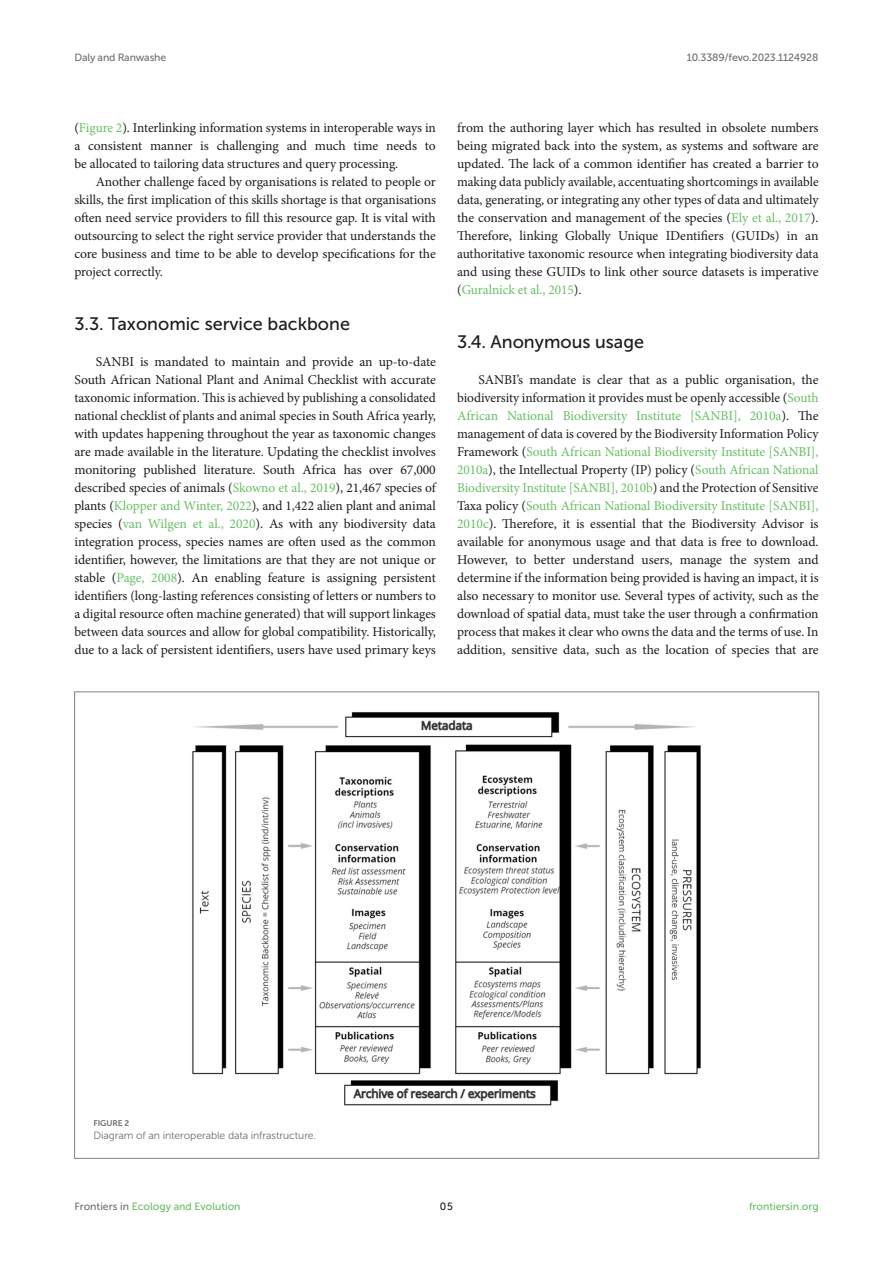
<style>
.page{position:relative;width:893px;height:1263px;background:#fff}
.page>*{position:absolute;margin:0;border:0;box-sizing:border-box;transform-origin:0 0}
.HEAD_2{font:18px "Museo Sans 500";color:#1b1c1b}
.TEXT_FLUSH{font:13.5px/18px "Minion Pro";letter-spacing:-.005em;color:#1b1c1b;text-align:justify}
.TEXT{font:13.5px/18px "Minion Pro";letter-spacing:-.005em;color:#1b1c1b;text-align:justify}
.t1{font:10.5px "Museo Sans 500";color:#65c161}
.FIG_LEG{font:10.5px "Museo Sans 300";letter-spacing:-.01em;color:#706f70}
.t2{font:10.5px "Museo Sans 500";letter-spacing:-.015em;color:#706f70}
.t3{font:10.5px "Museo Sans 500";color:#1b1c1b}
.FIG_HD{font:8.25px "Museo Sans 700";letter-spacing:-.01em;color:#706f70}
.s1{color:#65c161}
.s2{color:#706f70}
</style>
<div class="page">
<img style="left:192px;top:712px;width:509px;height:394px">
<p class="t2" style="left:74px;top:51px;width:93px">Daly and Ranwashe</p>
<p class="t2" style="left:687px;top:51px;width:133px">10.3389/fevo.2023.1124928</p>
<p class="TEXT_FLUSH" style="left:74px;top:119px;width:363px">(<span class="s1">Figure 2</span>). Interlinking information systems in interoperable ways in a consistent manner is challenging and much time needs to be allocated to tailoring data structures and query processing.</p>
<p class="TEXT" style="left:74px;top:173px;width:363px;text-indent:21px">Another challenge faced by organisations is related to people or skills, the first implication of this skills shortage is that organisations often need service providers to fill this resource gap. It is vital with outsourcing to select the right service provider that understands the core business and time to be able to develop specifications for the project correctly.</p>
<p class="HEAD_2" style="left:74px;top:314px;width:277px">3.3. Taxonomic service backbone</p>
<p class="TEXT_FLUSH" style="left:74px;top:353px;width:363px;text-indent:21px">SANBI is mandated to maintain and provide an up-to-date South African National Plant and Animal Checklist with accurate taxonomic information. This is achieved by publishing a consolidated national checklist of plants and animal species in South Africa yearly, with updates happening throughout the year as taxonomic changes are made available in the literature. Updating the checklist involves monitoring published literature. South Africa has over 67,000 described species of animals (<span class="s1">Skowno et al., 2019</span>), 21,467 species of plants (<span class="s1">Klopper and Winter, 2022</span>), and 1,422 alien plant and animal species (<span class="s1">van Wilgen et al., 2020</span>). As with any biodiversity data integration process, species names are often used as the common identifier, however, the limitations are that they are not unique or stable (<span class="s1">Page, 2008</span>). An enabling feature is assigning persistent identifiers (long-lasting references consisting of letters or numbers to a digital resource often machine generated) that will support linkages between data sources and allow for global compatibility. Historically, due to a lack of persistent identifiers, users have used primary keys</p>
<p class="TEXT_FLUSH" style="left:457px;top:119px;width:363px">from the authoring layer which has resulted in obsolete numbers being migrated back into the system, as systems and software are updated. The lack of a common identifier has created a barrier to making data publicly available, accentuating shortcomings in available data, generating, or integrating any other types of data and ultimately the conservation and management of the species (<span class="s1">Ely et al., 2017</span>).<br>Therefore, linking Globally Unique IDentifiers (GUIDs) in an authoritative taxonomic resource when integrating biodiversity data and using these GUIDs to link other source datasets is imperative (<span class="s1">Guralnick et al., 2015</span>).</p>
<p class="HEAD_2" style="left:457px;top:332px;width:189px">3.4. Anonymous usage</p>
<p class="TEXT_FLUSH" style="left:457px;top:371px;width:363px;text-indent:21px">SANBI’s mandate is clear that as a public organisation, the biodiversity information it provides must be openly accessible (<span class="s1">South African National Biodiversity Institute [SANBI], 2010a</span>). The management of data is covered by the Biodiversity Information Policy Framework (<span class="s1">South African National Biodiversity Institute [SANBI], 2010a</span>), the Intellectual Property (IP) policy (<span class="s1">South African National Biodiversity Institute [SANBI], 2010b</span>) and the Protection of Sensitive Taxa policy (<span class="s1">South African National Biodiversity Institute [SANBI], 2010c</span>). Therefore, it is essential that the Biodiversity Advisor is available for anonymous usage and that data is free to download.<br>However, to better understand users, manage the system and determine if the information being provided is having an impact, it is also necessary to monitor use. Several types of activity, such as the download of spatial data, must take the user through a confirmation process that makes it clear who owns the data and the terms of use. In addition, sensitive data, such as the location of species that are</p>
<p class="FIG_HD" style="left:94px;top:1118px;width:37px">FIGURE 2</p>
<p class="FIG_LEG" style="left:94px;top:1130px;width:224px">Diagram of an interoperable data infrastructure.</p>
<p class="t1" style="left:74px;top:1200px;width:168px"><span class="s2">Frontiers in</span> Ecology and Evolution</p>
<p class="t3" style="left:440px;top:1200px;width:14px">05</p>
<p class="t1" style="left:749px;top:1200px;width:71px">frontiersin.org</p>
</div>
